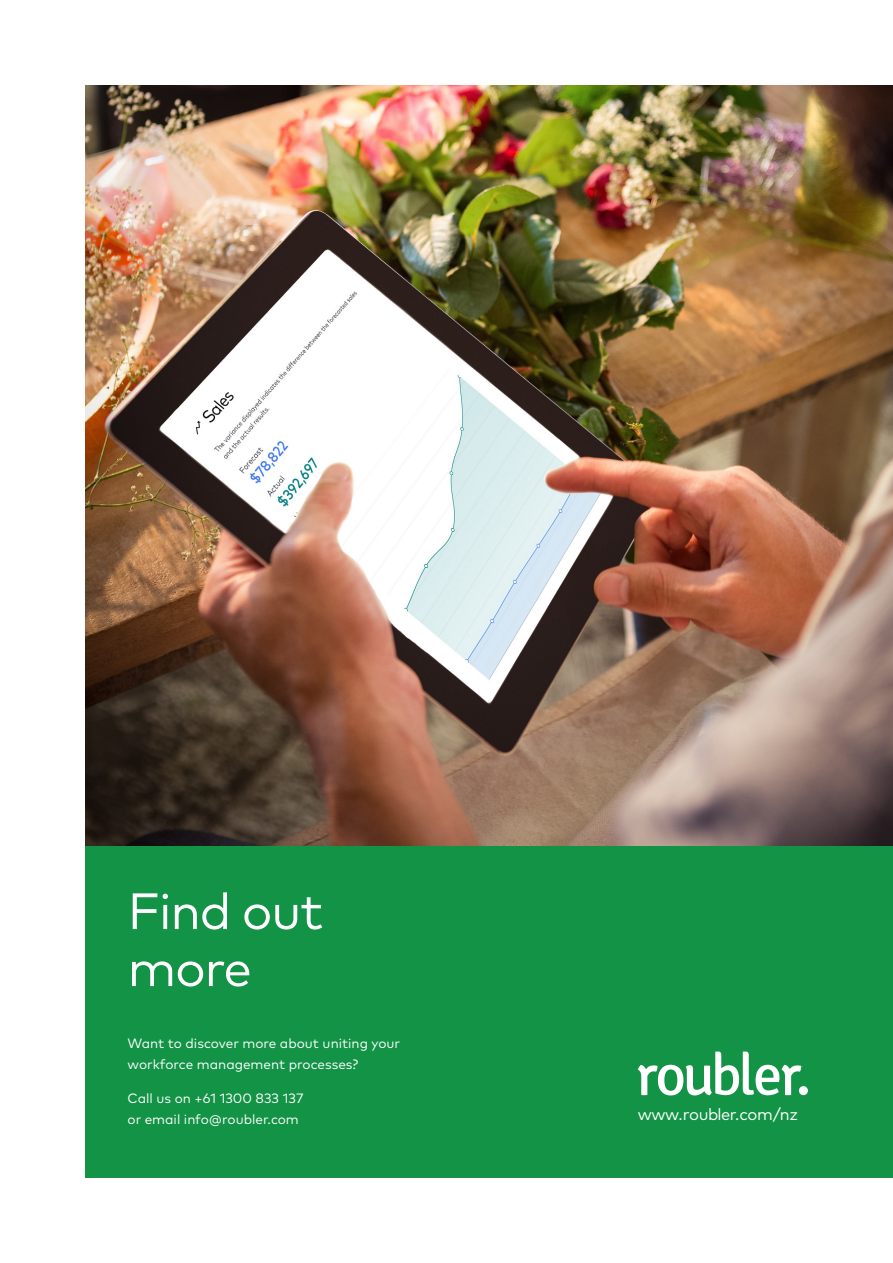
<style>
.page{position:relative;width:893px;height:1263px;background:#fff}
.page>*{position:absolute;margin:0;border:0;box-sizing:border-box;transform-origin:0 0}
.Main_Headings{font:51px/57px "Mark Pro";letter-spacing:-.025em;color:#fff}
.t1{font:16.5px "Mark Pro";letter-spacing:-.03em;color:#fff}
.Body{font:13.5px/21px "Mark Pro";color:#fff}
</style>
<div class="page">
<img style="left:85px;top:85px;width:808px;height:761px">
<div style="left:85px;top:846px;width:808px;height:332px;background:#129346"></div>
<svg style="left:638px;top:1051px;width:170px;height:44px"></svg>
<p class="Main_Headings" style="left:128px;top:878px;width:197px">Find out more</p>
<p class="Body" style="left:128px;top:1031px;width:274px">Want to discover more about uniting your workforce management processes?</p>
<p class="Body" style="left:128px;top:1086px;width:177px">Call us on +61 1300 833 137 or email info@roubler.com</p>
<p class="t1" style="left:638px;top:1102px;width:162px">www.roubler.com/nz</p>
</div>
